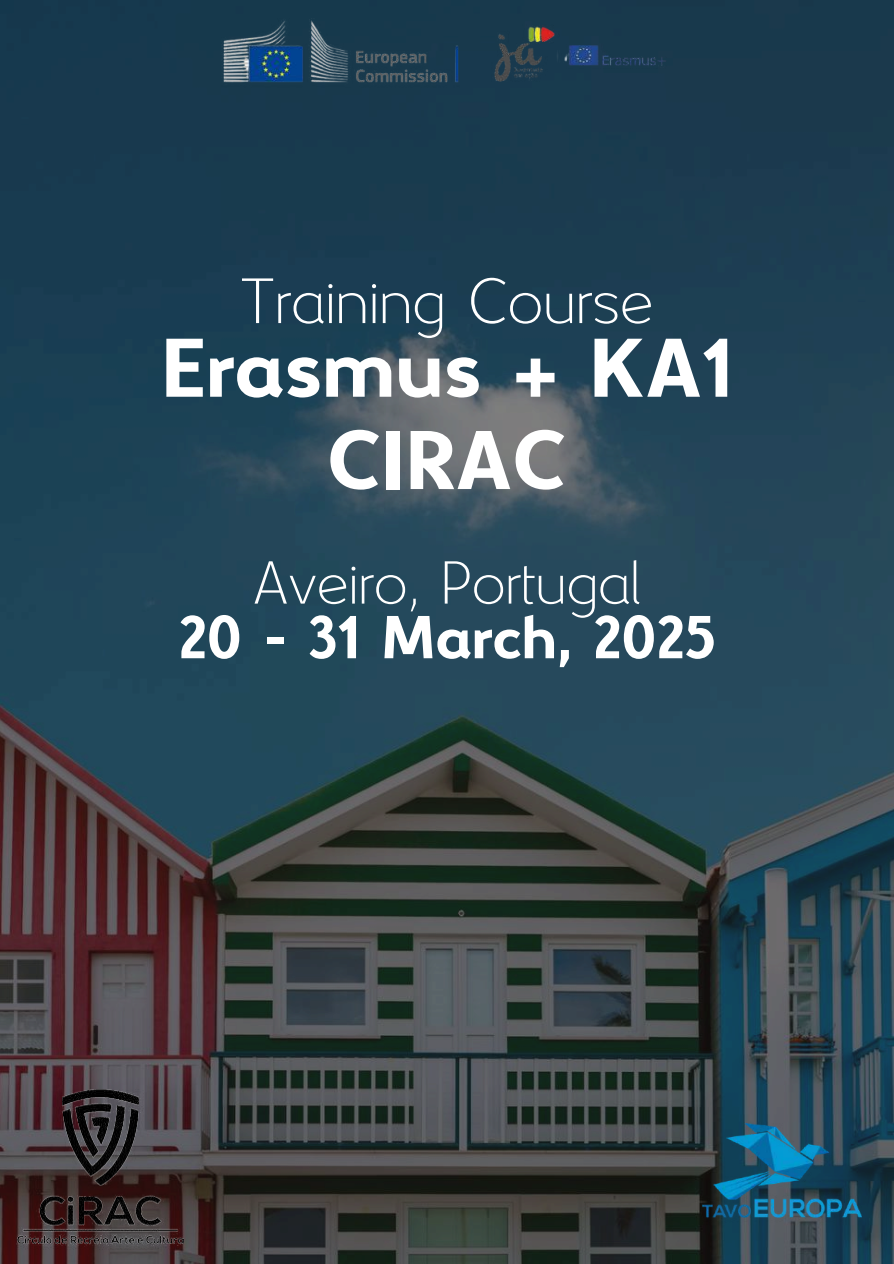
<style>
.page{position:relative;width:894px;height:1264px;background:#fff}
.page>*{position:absolute;margin:0;border:0;box-sizing:border-box;transform-origin:0 0}
.t1{font:700 97.5px/92.2px "Yellow Peas";color:#fff;text-align:center}
.t2{font:75px "Yellow Peas";color:#fff}
.t3{font:71.1px "Yellow Peas";color:#fff}
.t4{font:700 71.1px "Yellow Peas";color:#fff}
</style>
<div class="page">
<img style="left:0;top:0;width:893px;height:1263px">
<img style="left:701px;top:1123px;width:160px;height:100px">
<img style="left:0;top:1073px;width:191px;height:189px">
<img style="left:202px;top:0;width:489px;height:104px">
<p class="t2" style="left:240px;top:248px;width:414px">Training Course</p>
<p class="t1" style="left:161px;top:313px;width:573px">Erasmus + KA1<br>CIRAC</p>
<p class="t3" style="left:253px;top:532px;width:389px">Aveiro, Portugal</p>
<p class="t4" style="left:178px;top:588px;width:538px">20 - 31 March, 2025</p>
</div>
